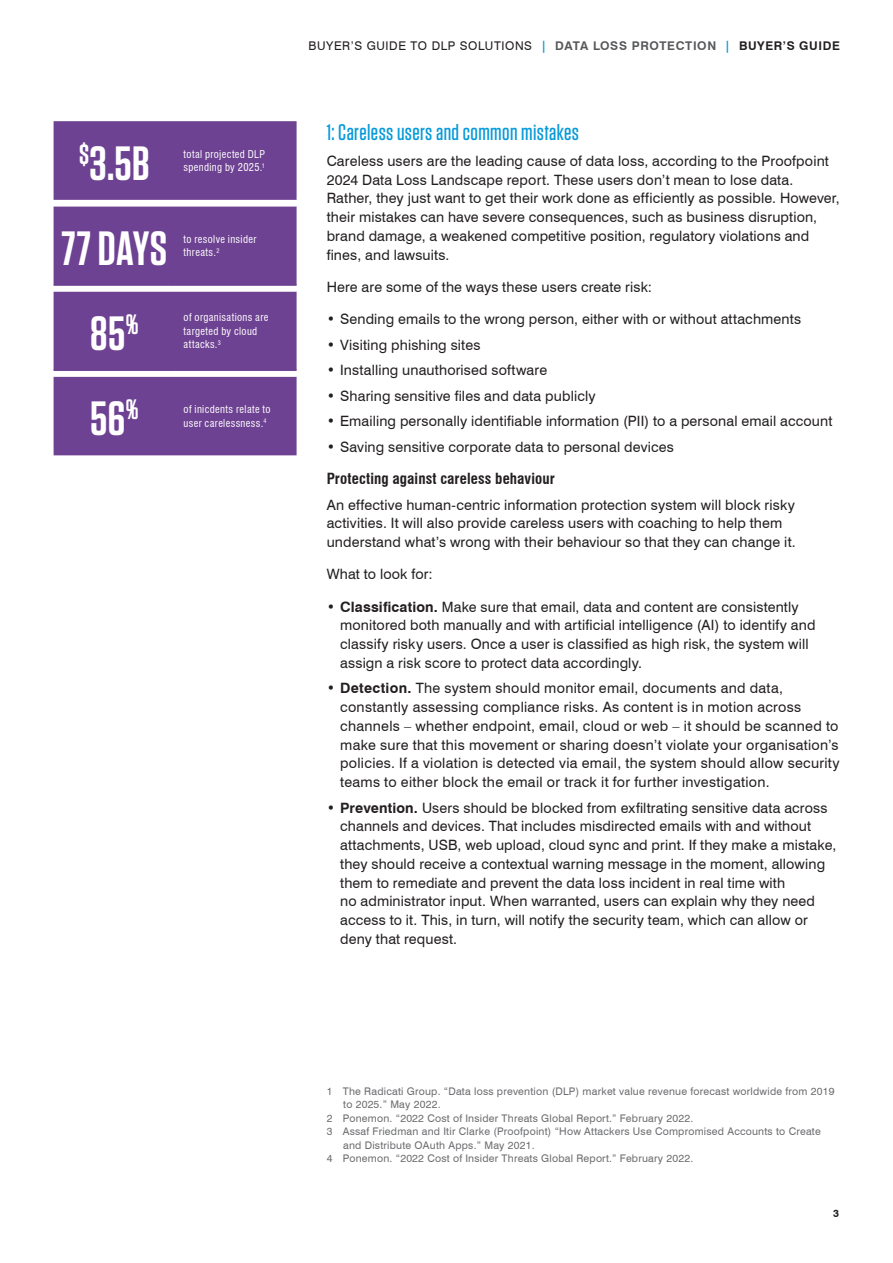
<style>
.page{position:relative;width:893px;height:1263px;background:#fff}
.page>*{position:absolute;margin:0;border:0;box-sizing:border-box;transform-origin:0 0}
.t1{font:600 48px "Tungsten";letter-spacing:.005em;color:#fff}
.t2{font:500 22.5px "Tungsten";letter-spacing:.02em;color:#069ad9}
.t3{font:700 condensed 15px "Swiss 721 BT";letter-spacing:.005em;color:#231f20}
.t4{font:14.25px/18.8px "Swiss 721 BT";letter-spacing:.01em;color:#231f20}
.t5{font:12px "Swiss 721 BT";letter-spacing:.05em;color:#231f20}
.t6{font:10.5px "Swiss 721 BT";letter-spacing:.02em;color:#6c6d70}
.t7{font:condensed 10.5px/13.5px "Swiss 721 BT";letter-spacing:.035em;color:#fff}
.t8{font:700 10.5px "Swiss 721 BT";color:#231f20}
.s1{font-weight:700;color:#069ad9}
.s2{font-weight:700;color:#57585a}
.s3{font-weight:700}
</style>
<div class="page">
<div style="left:54px;top:121px;width:243px;height:334px;background:#6e4292"></div>
<svg style="left:54px;top:200px;width:243px;height:177px;background:#7d569d"></svg>
<hr style="left:54px;top:284px;width:121px;height:2px;background:#6e4292">
<hr style="left:175px;top:284px;width:122px;height:2px;background:#6e4292">
<hr style="left:54px;top:369px;width:121px;height:2px;background:#6e4292">
<hr style="left:175px;top:369px;width:122px;height:2px;background:#6e4292">
<h1 class="t1" style="left:79px;top:138px;width:72px"><sup>$</sup>3.5B</h1>
<p class="t7" style="left:184px;top:147px;width:83px">total projected DLP spending by 2025.<sup>1</sup></p>
<h1 class="t1" style="left:62px;top:223px;width:107px">77 DAYS</h1>
<p class="t7" style="left:184px;top:232px;width:74px">to resolve insider threats.<sup>2</sup></p>
<h1 class="t1" style="left:90px;top:308px;width:50px">85<sup>%</sup></h1>
<p class="t7" style="left:184px;top:311px;width:86px">of organisations are targeted by cloud attacks.<sup>3</sup></p>
<h1 class="t1" style="left:90px;top:393px;width:50px">56<sup>%</sup></h1>
<p class="t7" style="left:184px;top:403px;width:88px">of inicdents relate to user carelessness.<sup>4</sup></p>
<p class="t5" style="left:309px;top:38px;width:533px">BUYER’S GUIDE TO DLP SOLUTIONS <span class="s1">|</span> <span class="s2">DATA LOSS PROTECTION</span> <span class="s1">|</span> <span class="s3">BUYER’S GUIDE</span></p>
<h2 class="t2" style="left:327px;top:121px;width:254px">1: Careless users and common mistakes</h2>
<p class="t4" style="left:327px;top:151px;width:515px">Careless users are the leading cause of data loss, according to the Proofpoint 2024 Data Loss Landscape report. These users don’t mean to lose data.<br>Rather, they just want to get their work done as efficiently as possible. However, their mistakes can have severe consequences, such as business disruption, brand damage, a weakened competitive position, regulatory violations and fines, and lawsuits.</p>
<p class="t4" style="left:327px;top:277px;width:327px">Here are some of the ways these users create risk:</p>
<p class="t4" style="left:327px;top:310px;width:476px">• Sending emails to the wrong person, either with or without attachments</p>
<p class="t4" style="left:327px;top:335px;width:155px">• Visiting phishing sites</p>
<p class="t4" style="left:327px;top:361px;width:222px">• Installing unauthorised software</p>
<p class="t4" style="left:327px;top:386px;width:271px">• Sharing sensitive files and data publicly</p>
<p class="t4" style="left:327px;top:412px;width:507px">• Emailing personally identifiable information (PII) to a personal email account</p>
<p class="t4" style="left:327px;top:437px;width:349px">• Saving sensitive corporate data to personal devices</p>
<p class="t3" style="left:327px;top:470px;width:230px">Protecting against careless behaviour</p>
<p class="t4" style="left:327px;top:495px;width:471px">An effective human-centric information protection system will block risky activities. It will also provide careless users with coaching to help them understand what’s wrong with their behaviour so that they can change it.</p>
<p class="t4" style="left:327px;top:565px;width:108px">What to look for:</p>
<p class="t4" style="left:340px;top:597px;width:477px;text-indent:-13px"><span class="s3">• Classification.</span> Make sure that email, data and content are consistently monitored both manually and with artificial intelligence (AI) to identify and classify risky users. Once a user is classified as high risk, the system will assign a risk score to protect data accordingly.</p>
<p class="t4" style="left:340px;top:679px;width:501px;text-indent:-13px"><span class="s3">• Detection.</span> The system should monitor email, documents and data, constantly assessing compliance risks. As content is in motion across channels – whether endpoint, email, cloud or web – it should be scanned to make sure that this movement or sharing doesn’t violate your organisation’s policies. If a violation is detected via email, the system should allow security teams to either block the email or track it for further investigation.</p>
<p class="t4" style="left:340px;top:798px;width:498px;text-indent:-13px"><span class="s3">• Prevention.</span> Users should be blocked from exfiltrating sensitive data across channels and devices. That includes misdirected emails with and without attachments, USB, web upload, cloud sync and print. If they make a mistake, they should receive a contextual warning message in the moment, allowing them to remediate and prevent the data loss incident in real time with<br>no administrator input. When warranted, users can explain why they need access to it. This, in turn, will notify the security team, which can allow or deny that request.</p>
<p class="t6" style="left:327px;top:1084px;width:509px">1 The Radicati Group. “Data loss prevention (DLP) market value revenue forecast worldwide from 2019</p>
<p class="t6" style="left:343px;top:1098px;width:99px">to 2025.” May 2022.</p>
<p class="t6" style="left:327px;top:1111px;width:368px">2 Ponemon. “2022 Cost of Insider Threats Global Report.” February 2022.</p>
<p class="t6" style="left:327px;top:1125px;width:496px">3 Assaf Friedman and Itir Clarke (Proofpoint) “How Attackers Use Compromised Accounts to Create</p>
<p class="t6" style="left:343px;top:1138px;width:193px">and Distribute OAuth Apps.” May 2021.</p>
<p class="t6" style="left:327px;top:1152px;width:368px">4 Ponemon. “2022 Cost of Insider Threats Global Report.” February 2022.</p>
<p class="t8" style="left:833px;top:1207px;width:7px">3</p>
</div>
